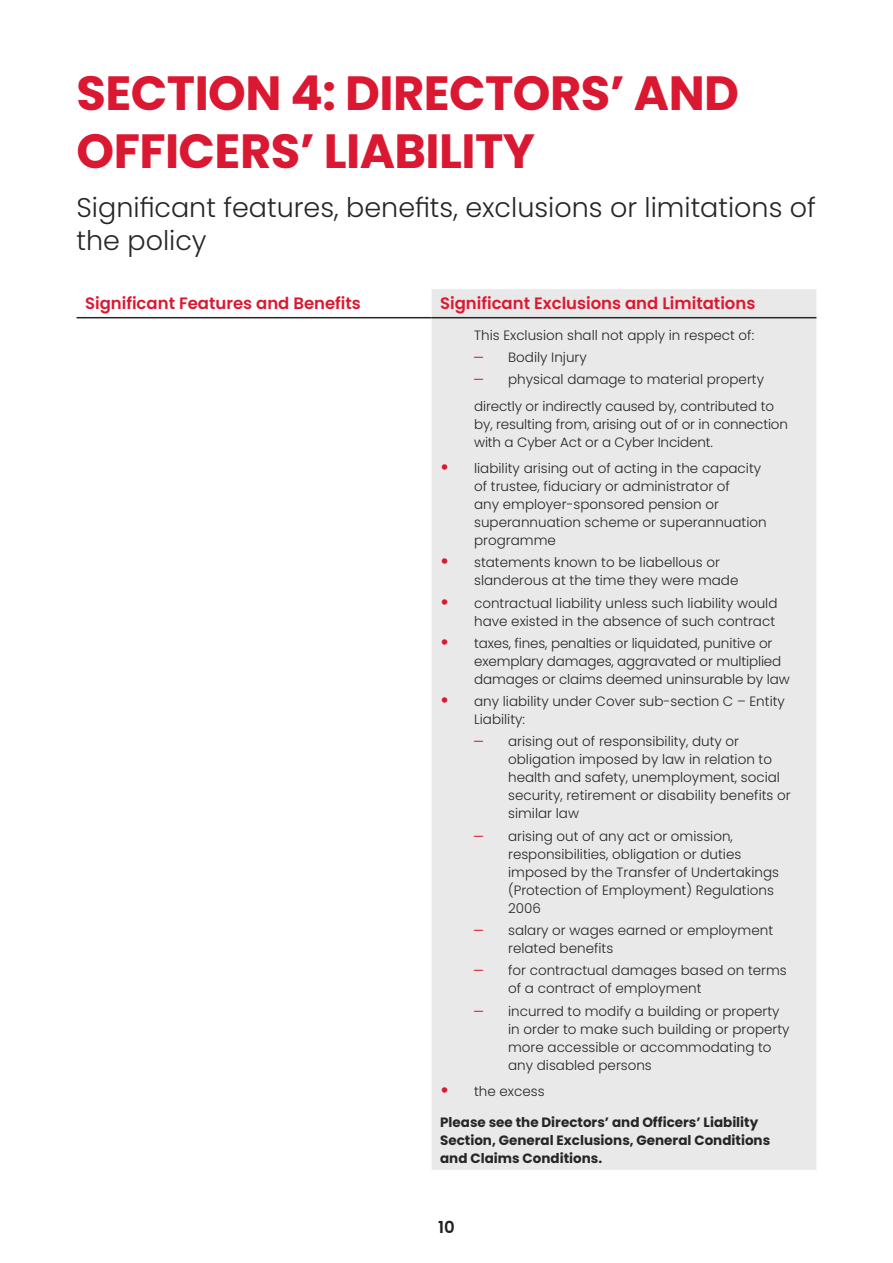
<style>
.page{position:relative;width:893px;height:1263px;background:#fff}
.page>*{position:absolute;margin:0;border:0;box-sizing:border-box;transform-origin:0 0}
.A4_Page_Title{font:700 48px/57.6px "Poppins";letter-spacing:-.01em;color:#db1831}
.A4_Page_Subtitle{font:300 27px/32.4px "Poppins";color:#262626}
.Subtitle_L1_Red{font:600 16.5px "Poppins";color:#db1831}
.t1{font:600 16.5px "Poppins";color:#231f20}
.Body_Indented_8mm{font:300 13.5px/18px "Poppins";color:#262626}
.Body{font:700 13.5px/18px "Poppins";color:#262626}
.s1{font-family:"FS Albert";font-size:18px;color:#db1831}
.s2{font-weight:700;font-size:18px;color:#db1831}
</style>
<div class="page">
<div style="left:432px;top:289px;width:384px;height:881px;background:#e9e9e9"></div>
<hr style="left:77px;top:317px;width:355px;height:1px;background:#262626">
<hr style="left:432px;top:317px;width:384px;height:1px;background:#262626">
<p class="A4_Page_Title" style="left:77px;top:65px;width:664px">SECTION 4: DIRECTORS’ AND<br>OFFICERS’ LIABILITY</p>
<p class="A4_Page_Subtitle" style="left:77px;top:192px;width:741px">Significant features, benefits, exclusions or limitations of the policy</p>
<p class="Subtitle_L1_Red" style="left:85px;top:294px;width:277px">Significant Features and Benefits</p>
<p class="Subtitle_L1_Red" style="left:440px;top:294px;width:317px">Significant Exclusions and Limitations</p>
<p class="Body_Indented_8mm" style="left:474px;top:326px;width:282px">This Exclusion shall not apply in respect of:</p>
<p class="Body_Indented_8mm" style="left:474px;top:348px;width:114px"><span class="s1">–</span> Bodily Injury</p>
<p class="Body_Indented_8mm" style="left:474px;top:370px;width:291px"><span class="s1">–</span> physical damage to material property</p>
<p class="Body_Indented_8mm" style="left:474px;top:397px;width:315px">directly or indirectly caused by, contributed to by, resulting from, arising out of or in connection with a Cyber Act or a Cyber Incident.</p>
<p class="Body_Indented_8mm" style="left:474px;top:459px;width:294px;text-indent:-34px"><span class="s2">•</span> liability arising out of acting in the capacity of trustee, fiduciary or administrator of<br>any employer-sponsored pension or superannuation scheme or superannuation programme</p>
<p class="Body_Indented_8mm" style="left:474px;top:554px;width:266px;text-indent:-34px"><span class="s2">•</span> statements known to be liabellous or slanderous at the time they were made</p>
<p class="Body_Indented_8mm" style="left:440px;top:594px;width:339px;text-align:right"><span class="s2">•</span> contractual liability unless such liability would have existed in the absence of such contract</p>
<p class="Body_Indented_8mm" style="left:474px;top:634px;width:317px;text-indent:-34px"><span class="s2">•</span> taxes, fines, penalties or liquidated, punitive or exemplary damages, aggravated or multiplied damages or claims deemed uninsurable by law</p>
<p class="Body_Indented_8mm" style="left:474px;top:692px;width:312px;text-indent:-34px"><span class="s2">•</span> any liability under Cover sub-section C – Entity<br>Liability:</p>
<p class="Body_Indented_8mm" style="left:508px;top:733px;width:284px;text-indent:-34px"><span class="s1">–</span> arising out of responsibility, duty or obligation imposed by law in relation to health and safety, unemployment, social security, retirement or disability benefits or similar law</p>
<p class="Body_Indented_8mm" style="left:508px;top:827px;width:272px;text-indent:-34px"><span class="s1">–</span> arising out of any act or omission, responsibilities, obligation or duties imposed by the Transfer of Undertakings (Protection of Employment) Regulations<br>2006</p>
<p class="Body_Indented_8mm" style="left:508px;top:921px;width:266px;text-indent:-34px"><span class="s1">–</span> salary or wages earned or employment related benefits</p>
<p class="Body_Indented_8mm" style="left:508px;top:961px;width:280px;text-indent:-34px"><span class="s1">–</span> for contractual damages based on terms of a contract of employment</p>
<p class="Body_Indented_8mm" style="left:508px;top:1002px;width:283px;text-indent:-34px"><span class="s1">–</span> incurred to modify a building or property in order to make such building or property more accessible or accommodating to any disabled persons</p>
<p class="Body_Indented_8mm" style="left:440px;top:1082px;width:106px"><span class="s2">•</span> the excess</p>
<p class="Body" style="left:440px;top:1113px;width:332px">Please see the Directors’ and Officers’ Liability<br>Section, General Exclusions, General Conditions and Claims Conditions.</p>
<p class="t1" style="left:438px;top:1218px;width:18px">10</p>
</div>
